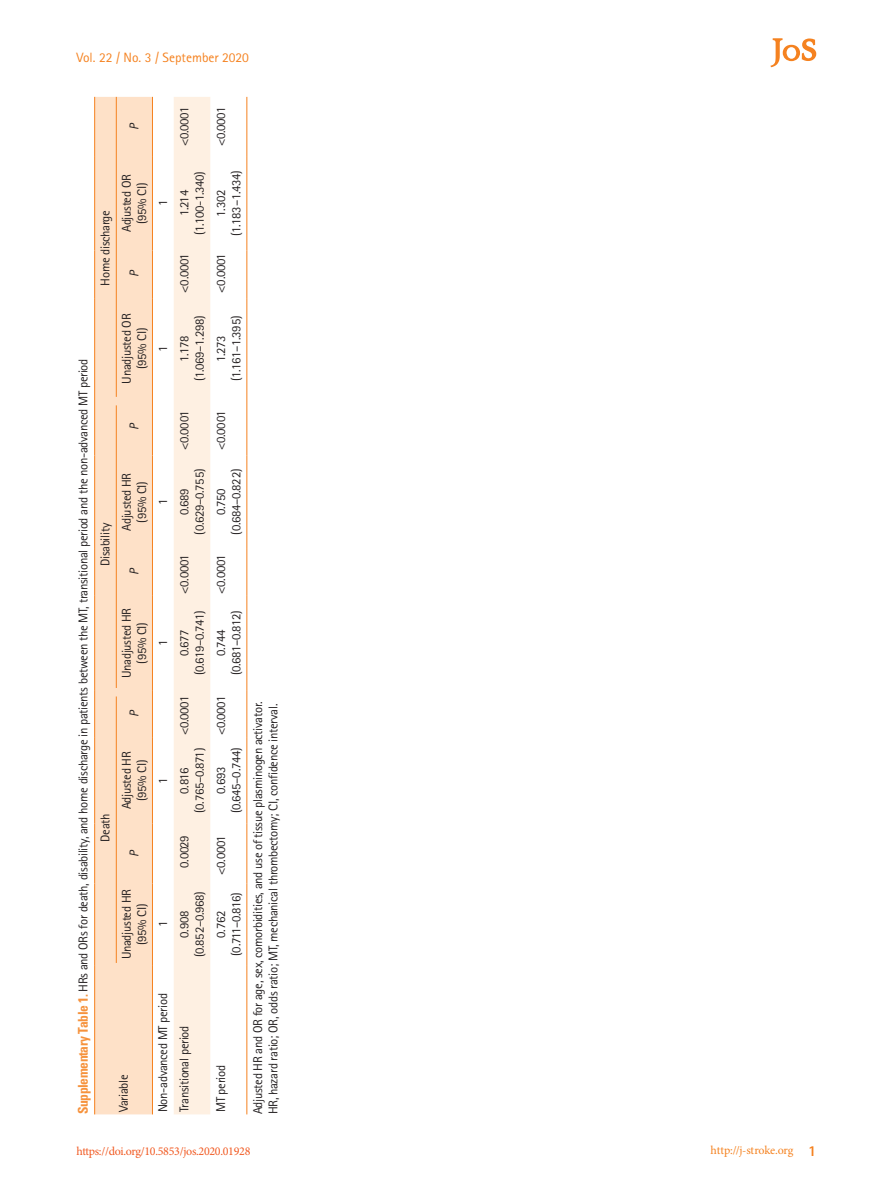
<style>
.page{position:relative;width:893px;height:1191px;background:#fff}
.page>*{position:absolute;margin:0;border:0;box-sizing:border-box;transform-origin:0 0}
.t1{font:13.5px "Rotis Sans Serif Std";color:#f58220}
.테이블본문{font:12.75px/15.3px "Rotis Sans Serif Std";letter-spacing:-.025em;color:#231f20;text-align:center}
.테이블_제목{font:12.75px "Rotis Sans Serif Std";letter-spacing:-.025em;color:#231f20}
.테이블본문-2{font:12.75px/15.3px "Rotis Sans Serif Std";letter-spacing:-.045em;color:#231f20;text-align:center}
.테이블본문-3{font:italic 12.75px "Rotis Sans Serif Std";color:#231f20}
.t2{font:12px "Minion Pro";letter-spacing:-.025em;color:#f15921}
.t3{font:12px "Minion Pro";letter-spacing:-.015em;color:#f58220}
.s1{font-family:"Univers LT Std";font-weight:700;font-stretch:condensed;font-size:13.5px;color:#f6923c}
.s2{font-family:"Rotis Sans Serif Std";font-weight:800;font-size:15px}
</style>
<div class="page">
<svg style="left:770px;top:38px;width:46px;height:29px"></svg>
<svg style="left:95px;top:97px;width:57px;height:1017px;background:#fddec3"></svg>
<div style="left:174px;top:97px;width:36px;height:1017px;background:#fef0e2"></div>
<hr style="left:94px;top:965px;width:1px;height:149px;background:#f58220">
<hr style="left:94px;top:883px;width:1px;height:82px;background:#f58220">
<hr style="left:94px;top:823px;width:1px;height:60px;background:#f58220">
<hr style="left:94px;top:737px;width:1px;height:86px;background:#f58220">
<hr style="left:94px;top:690px;width:1px;height:47px;background:#f58220">
<hr style="left:94px;top:596px;width:1px;height:94px;background:#f58220">
<hr style="left:94px;top:548px;width:1px;height:48px;background:#f58220">
<hr style="left:94px;top:455px;width:1px;height:93px;background:#f58220">
<hr style="left:94px;top:399px;width:1px;height:56px;background:#f58220">
<hr style="left:94px;top:298px;width:1px;height:101px;background:#f58220">
<hr style="left:94px;top:250px;width:1px;height:48px;background:#f58220">
<hr style="left:94px;top:156px;width:1px;height:94px;background:#f58220">
<hr style="left:94px;top:97px;width:1px;height:59px;background:#f58220">
<hr style="left:152px;top:965px;width:1px;height:149px;background:#f58220">
<hr style="left:152px;top:883px;width:1px;height:82px;background:#f58220">
<hr style="left:152px;top:823px;width:1px;height:60px;background:#f58220">
<hr style="left:152px;top:737px;width:1px;height:86px;background:#f58220">
<hr style="left:152px;top:690px;width:1px;height:47px;background:#f58220">
<hr style="left:152px;top:596px;width:1px;height:94px;background:#f58220">
<hr style="left:152px;top:548px;width:1px;height:48px;background:#f58220">
<hr style="left:152px;top:455px;width:1px;height:93px;background:#f58220">
<hr style="left:152px;top:399px;width:1px;height:56px;background:#f58220">
<hr style="left:152px;top:298px;width:1px;height:101px;background:#f58220">
<hr style="left:152px;top:250px;width:1px;height:48px;background:#f58220">
<hr style="left:152px;top:156px;width:1px;height:94px;background:#f58220">
<hr style="left:152px;top:97px;width:1px;height:59px;background:#f58220">
<hr style="left:246px;top:965px;width:1px;height:149px;background:#f58220">
<hr style="left:246px;top:883px;width:1px;height:82px;background:#f58220">
<hr style="left:246px;top:823px;width:1px;height:60px;background:#f58220">
<hr style="left:246px;top:737px;width:1px;height:86px;background:#f58220">
<hr style="left:246px;top:690px;width:1px;height:47px;background:#f58220">
<hr style="left:246px;top:596px;width:1px;height:94px;background:#f58220">
<hr style="left:246px;top:548px;width:1px;height:48px;background:#f58220">
<hr style="left:246px;top:455px;width:1px;height:93px;background:#f58220">
<hr style="left:246px;top:399px;width:1px;height:56px;background:#f58220">
<hr style="left:246px;top:298px;width:1px;height:101px;background:#f58220">
<hr style="left:246px;top:250px;width:1px;height:48px;background:#f58220">
<hr style="left:246px;top:156px;width:1px;height:94px;background:#f58220">
<hr style="left:246px;top:97px;width:1px;height:59px;background:#f58220">
<hr style="left:116px;top:696px;width:1px;height:267px;background:#f58220">
<hr style="left:116px;top:405px;width:1px;height:283px;background:#f58220">
<hr style="left:116px;top:97px;width:1px;height:300px;background:#f58220">
<p class="t1" style="left:77px;top:50px;width:174px">Vol. 22 / No. 3 / September 2020</p>
<p class="테이블본문-3" style="left:127px;top:129px;width:9px;rotate:-90deg">P</p>
<p class="테이블본문" style="left:97px;top:286px;width:77px;rotate:-90deg">Home discharge</p>
<p class="테이블본문" style="left:119px;top:232px;width:59px;rotate:-90deg">Adjusted OR</p>
<p class="테이블본문" style="left:134px;top:224px;width:43px;rotate:-90deg">(95% CI)</p>
<p class="테이블본문-3" style="left:127px;top:277px;width:9px;rotate:-90deg">P</p>
<p class="테이블_제목" style="left:76px;top:1114px;width:757px;rotate:-90deg"><span class="s1">Supplementary Table 1.</span> HRs and ORs for death, disability, and home discharge in patients between the MT, transitional period and the non-advanced MT period</p>
<p class="테이블본문" style="left:119px;top:383px;width:72px;rotate:-90deg">Unadjusted OR</p>
<p class="테이블본문" style="left:134px;top:369px;width:43px;rotate:-90deg">(95% CI)</p>
<p class="테이블본문-3" style="left:127px;top:430px;width:9px;rotate:-90deg">P</p>
<p class="테이블본문" style="left:97px;top:566px;width:45px;rotate:-90deg">Disability</p>
<p class="테이블본문" style="left:119px;top:531px;width:60px;rotate:-90deg">Adjusted HR</p>
<p class="테이블본문" style="left:134px;top:522px;width:43px;rotate:-90deg">(95% CI)</p>
<p class="테이블본문-3" style="left:127px;top:575px;width:9px;rotate:-90deg">P</p>
<p class="테이블본문" style="left:119px;top:678px;width:72px;rotate:-90deg">Unadjusted HR</p>
<p class="테이블본문" style="left:134px;top:663px;width:43px;rotate:-90deg">(95% CI)</p>
<p class="테이블본문-3" style="left:127px;top:716px;width:9px;rotate:-90deg">P</p>
<p class="테이블본문" style="left:97px;top:841px;width:30px;rotate:-90deg">Death</p>
<p class="테이블본문" style="left:119px;top:809px;width:60px;rotate:-90deg">Adjusted HR</p>
<p class="테이블본문" style="left:134px;top:801px;width:43px;rotate:-90deg">(95% CI)</p>
<p class="테이블본문-3" style="left:127px;top:856px;width:9px;rotate:-90deg">P</p>
<p class="테이블본문" style="left:119px;top:959px;width:72px;rotate:-90deg">Unadjusted HR</p>
<p class="테이블본문" style="left:134px;top:945px;width:43px;rotate:-90deg">(95% CI)</p>
<p class="테이블본문" style="left:116px;top:1112px;width:39px;rotate:-90deg">Variable</p>
<p class="테이블본문" style="left:155px;top:206px;width:8px;rotate:-90deg">1</p>
<p class="테이블본문" style="left:155px;top:352px;width:8px;rotate:-90deg">1</p>
<p class="테이블본문" style="left:155px;top:505px;width:8px;rotate:-90deg">1</p>
<p class="테이블본문" style="left:155px;top:646px;width:8px;rotate:-90deg">1</p>
<p class="테이블본문" style="left:155px;top:783px;width:8px;rotate:-90deg">1</p>
<p class="테이블본문" style="left:155px;top:927px;width:8px;rotate:-90deg">1</p>
<p class="테이블본문" style="left:177px;top:146px;width:41px;rotate:-90deg">&lt;0.0001</p>
<p class="테이블본문" style="left:177px;top:235px;width:66px;rotate:-90deg">1.214 (1.100-1.340)</p>
<p class="테이블본문" style="left:177px;top:292px;width:41px;rotate:-90deg">&lt;0.0001</p>
<p class="테이블본문" style="left:177px;top:381px;width:67px;rotate:-90deg">1.178 (1.069–1.298)</p>
<p class="테이블본문" style="left:213px;top:146px;width:41px;rotate:-90deg">&lt;0.0001</p>
<p class="테이블본문" style="left:213px;top:236px;width:67px;rotate:-90deg">1.302 (1.183–1.434)</p>
<p class="테이블본문" style="left:213px;top:292px;width:41px;rotate:-90deg">&lt;0.0001</p>
<p class="테이블본문" style="left:213px;top:381px;width:67px;rotate:-90deg">1.273 (1.161–1.395)</p>
<p class="테이블본문" style="left:177px;top:450px;width:41px;rotate:-90deg">&lt;0.0001</p>
<p class="테이블본문" style="left:177px;top:535px;width:67px;rotate:-90deg">0.689 (0.629–0.755)</p>
<p class="테이블본문" style="left:177px;top:594px;width:41px;rotate:-90deg">&lt;0.0001</p>
<p class="테이블본문" style="left:177px;top:675px;width:66px;rotate:-90deg">0.677 (0.619–0.741)</p>
<p class="테이블본문" style="left:177px;top:735px;width:41px;rotate:-90deg">&lt;0.0001</p>
<p class="테이블본문" style="left:177px;top:813px;width:66px;rotate:-90deg">0.816 (0.765–0.871)</p>
<p class="테이블본문" style="left:177px;top:868px;width:34px;rotate:-90deg">0.0029</p>
<p class="테이블본문" style="left:177px;top:957px;width:67px;rotate:-90deg">0.908 (0.852–0.968)</p>
<p class="테이블본문" style="left:213px;top:450px;width:41px;rotate:-90deg">&lt;0.0001</p>
<p class="테이블본문" style="left:213px;top:535px;width:67px;rotate:-90deg">0.750 (0.684–0.822)</p>
<p class="테이블본문" style="left:213px;top:594px;width:41px;rotate:-90deg">&lt;0.0001</p>
<p class="테이블본문" style="left:213px;top:675px;width:66px;rotate:-90deg">0.744 (0.681–0.812)</p>
<p class="테이블본문" style="left:213px;top:735px;width:41px;rotate:-90deg">&lt;0.0001</p>
<p class="테이블본문" style="left:213px;top:813px;width:67px;rotate:-90deg">0.693 (0.645–0.744)</p>
<p class="테이블본문" style="left:213px;top:875px;width:41px;rotate:-90deg">&lt;0.0001</p>
<p class="테이블본문-2" style="left:213px;top:955px;width:65px;rotate:-90deg">0.762 (0.711–0.816)</p>
<p class="테이블본문" style="left:155px;top:1112px;width:121px;rotate:-90deg">Non-advanced MT period</p>
<p class="테이블본문" style="left:177px;top:1112px;width:88px;rotate:-90deg">Transitional period</p>
<p class="테이블본문" style="left:213px;top:1112px;width:49px;rotate:-90deg">MT period</p>
<p class="테이블본문" style="left:250px;top:1114px;width:414px;rotate:-90deg">Adjusted HR and OR for age, sex, comorbidities, and use of tissue plasminogen activator.</p>
<p class="테이블본문" style="left:265px;top:1114px;width:412px;rotate:-90deg">HR, hazard ratio; OR, odds ratio; MT, mechanical thrombectomy; CI, confidence interval.</p>
<p class="t2" style="left:77px;top:1143px;width:175px">https://doi.org/10.5853/jos.2020.01928</p>
<p class="t3" style="left:711px;top:1142px;width:107px">http://j-stroke.org <span class="s2">1</span></p>
</div>
